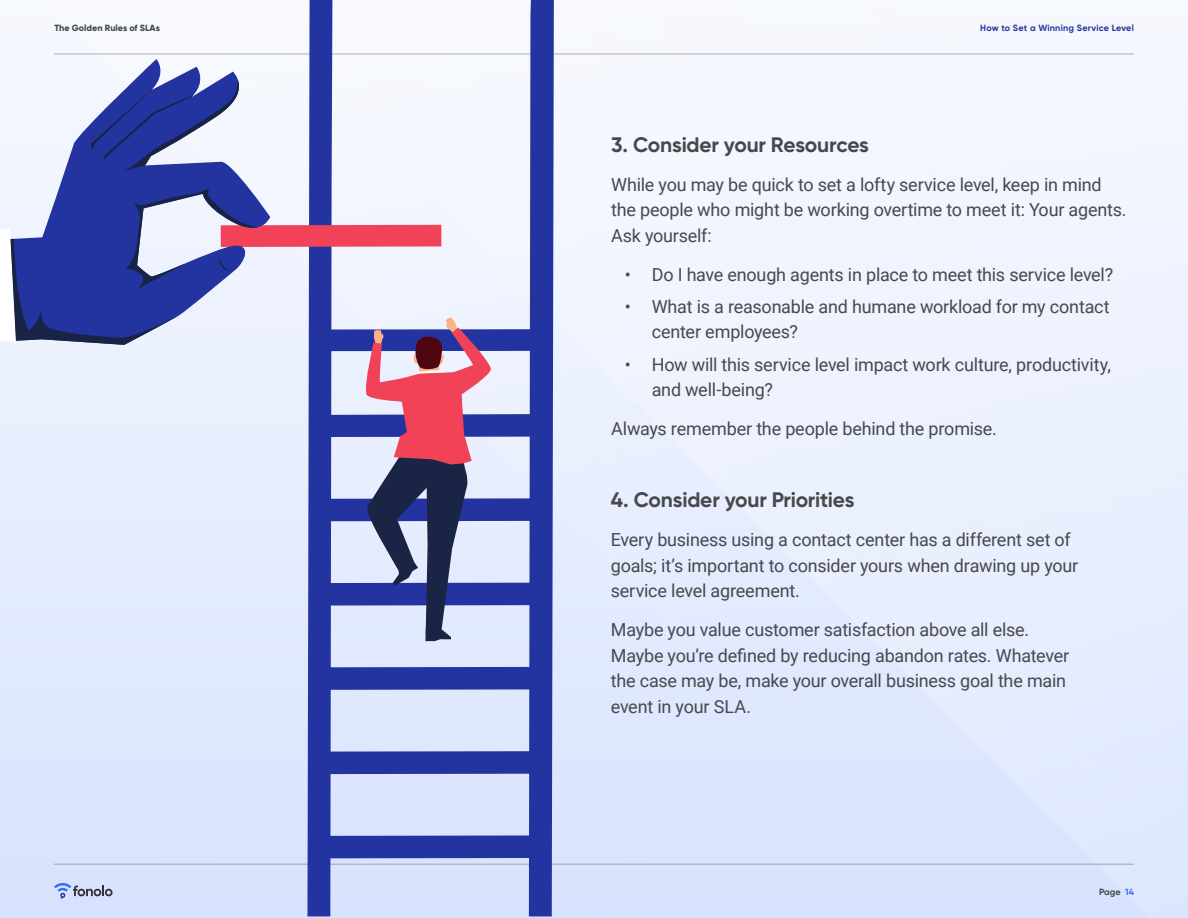
<style>
.page{position:relative;width:1188px;height:918px;background:#fff}
.page>*{position:absolute;margin:0;border:0;box-sizing:border-box;transform-origin:0 0}
.t1{font:700 21px "Gilroy";letter-spacing:-.01em;color:#46494c}
.t2{font:18px/25.5px "Roboto";letter-spacing:-.01em;color:#46494c}
.t3{font:700 9px "Gilroy";letter-spacing:.025em;color:#2334a0}
.t4{font:800 9px "Gilroy";color:#46494c}
.t5{font:700 9px "Gilroy";color:#46494c}
.s1{color:#356cfa}
</style>
<div class="page">
<hr style="left:54px;top:54px;width:1080px;height:1px;background:#000">
<hr style="left:54px;top:864px;width:1080px;height:1px;background:#000">
<svg style="left:54px;top:882px;width:59px;height:17px"></svg>
<svg style="left:307px;top:0;width:247px;height:916px"></svg>
<div style="left:324px;top:329px;width:215px;height:22px;background:#2334a0"></div>
<svg style="left:11px;top:59px;width:259px;height:128px;fill:#f4f6fe"></svg>
<svg style="left:91px;top:81px;width:150px;height:90px"></svg>
<svg style="left:0;top:187px;width:493px;height:454px"></svg>
<p class="t4" style="left:54px;top:22px;width:107px">The Golden Rules of SLAs</p>
<p class="t3" style="left:980px;top:22px;width:155px">How to Set a Winning Service Level</p>
<p class="t1" style="left:611px;top:131px;width:259px">3. Consider your Resources</p>
<p class="t2" style="left:611px;top:171px;width:517px">While you may be quick to set a lofty service level, keep in mind the people who might be working overtime to meet it: Your agents.<br>Ask yourself:</p>
<p class="t2" style="left:625px;top:261px;width:490px">• Do I have enough agents in place to meet this service level?</p>
<p class="t2" style="left:652px;top:293px;width:459px;text-indent:-27px">• What is a reasonable and humane workload for my contact center employees?</p>
<p class="t2" style="left:652px;top:351px;width:461px;text-indent:-27px">• How will this service level impact work culture, productivity, and well-being?</p>
<p class="t2" style="left:611px;top:415px;width:387px">Always remember the people behind the promise.</p>
<p class="t1" style="left:611px;top:487px;width:245px">4. Consider your Priorities</p>
<p class="t2" style="left:611px;top:526px;width:469px">Every business using a contact center has a different set of goals; it’s important to consider yours when drawing up your service level agreement.</p>
<p class="t2" style="left:611px;top:616px;width:460px">Maybe you value customer satisfaction above all else.<br>Maybe you’re defined by reducing abandon rates. Whatever the case may be, make your overall business goal the main event in your SLA.</p>
<p class="t5" style="left:1099px;top:886px;width:36px">Page <span class="s1">14</span></p>
</div>
